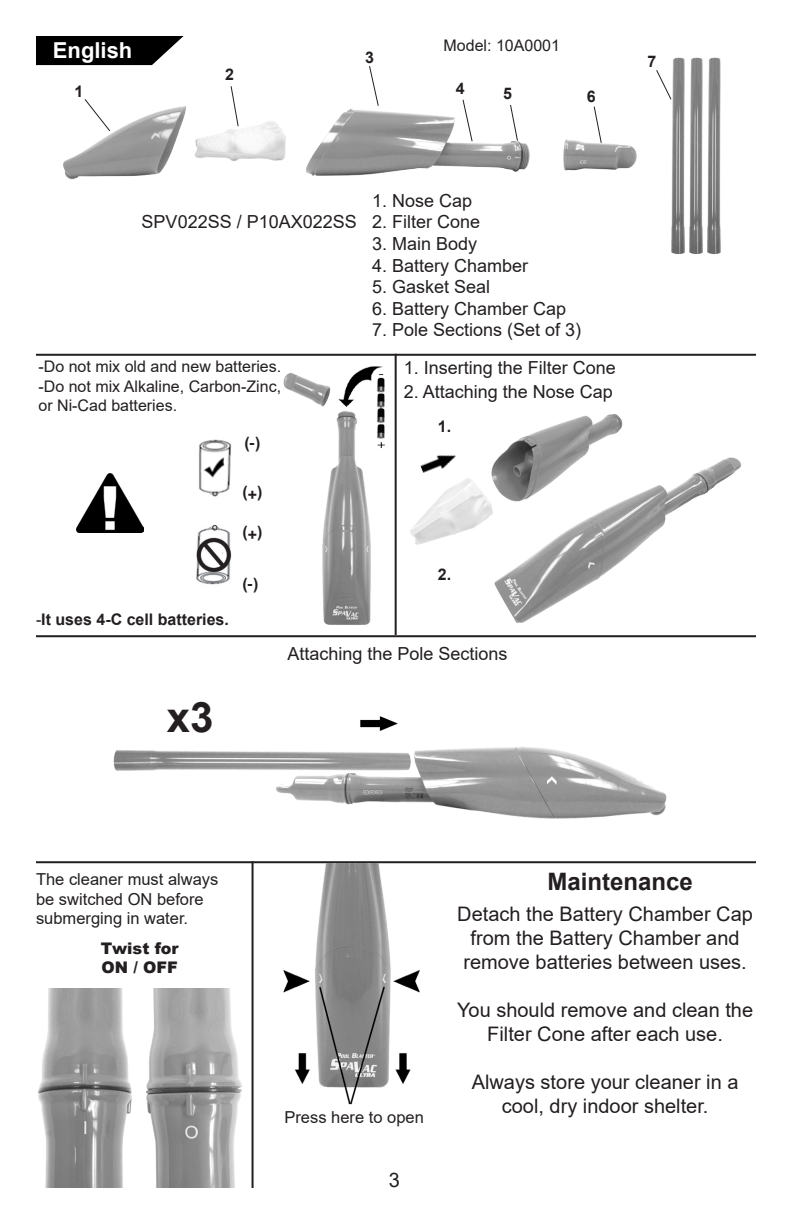
<style>
.page{position:relative;width:792px;height:1224px;background:#fff}
.page>*{position:absolute;margin:0;border:0;box-sizing:border-box;transform-origin:0 0}
.t1{font:700 42px "Arial";color:#231f20}
.t2{font:700 24px "Arial";color:#231f20}
.t3{font:700 22px "Arial";color:#fff}
.t4{font:20px/24px "Arial";color:#231f20;text-align:center}
.t5{font:18px "Arial";color:#231f20}
.t6{font:16.4px/19.8px "Arial";color:#231f20}
.t7{font:16px/19.2px "Arial";color:#231f20}
.t8{font:700 16px "Arial";color:#231f20}
.t9{font:900 16px "Arial";color:#231f20}
.s1{font-weight:400}
</style>
<div class="page">
<hr style="left:36px;top:354px;width:720px;height:2px;background:#231f20">
<hr style="left:395px;top:354px;width:2px;height:281px;background:#231f20">
<hr style="left:36px;top:635px;width:720px;height:2px;background:#231f20">
<hr style="left:36px;top:861px;width:720px;height:2px;background:#231f20">
<hr style="left:252px;top:861px;width:2px;height:327px;background:#231f20">
<svg style="left:230px;top:86px;width:6px;height:24px"></svg>
<svg style="left:369px;top:66px;width:9px;height:33px"></svg>
<svg style="left:593px;top:106px;width:7px;height:27px"></svg>
<svg style="left:656px;top:70px;width:8px;height:16px"></svg>
<img style="left:76px;top:474px;width:67px;height:59px">
<img style="left:196px;top:525px;width:36px;height:60px">
<img style="left:199px;top:439px;width:32px;height:58px">
<img style="left:63px;top:101px;width:123px;height:79px">
<img style="left:305px;top:99px;width:225px;height:77px">
<img style="left:194px;top:110px;width:92px;height:51px">
<img style="left:563px;top:133px;width:74px;height:38px">
<img style="left:664px;top:57px;width:57px;height:197px">
<img style="left:283px;top:366px;width:102px;height:259px">
<img style="left:410px;top:414px;width:213px;height:131px">
<img style="left:480px;top:449px;width:261px;height:174px">
<img style="left:113px;top:717px;width:554px;height:102px">
<img style="left:146px;top:988px;width:96px;height:200px">
<img style="left:38px;top:988px;width:94px;height:200px">
<img style="left:283px;top:864px;width:137px;height:241px">
<img style="left:411px;top:443px;width:53px;height:42px">
<svg style="left:36px;top:36px;width:148px;height:29px;background:#1b1b1b"></svg>
<p class="t3" style="left:53px;top:34px;width:81px">English</p>
<p class="t7" style="left:444px;top:36px;width:118px">Model: 10A0001</p>
<p class="t8" style="left:365px;top:46px;width:10px">3</p>
<p class="t8" style="left:75px;top:80px;width:10px">1</p>
<p class="t8" style="left:225px;top:63px;width:10px">2</p>
<p class="t8" style="left:456px;top:77px;width:10px">4</p>
<p class="t8" style="left:503px;top:82px;width:10px">5</p>
<p class="t8" style="left:587px;top:85px;width:10px">6</p>
<p class="t8" style="left:647px;top:50px;width:10px">7</p>
<p class="t5" style="left:142px;top:210px;width:217px">SPV022SS / P10AX022SS</p>
<p class="t7" style="left:38px;top:357px;width:244px">-Do not mix old and new batteries.</p>
<p class="t7" style="left:38px;top:376px;width:244px">-Do not mix Alkaline, Carbon-Zinc, or Ni-Cad batteries.</p>
<p class="t8" style="left:260px;top:457px;width:17px;rotate:-180deg">(-)</p>
<p class="t8" style="left:262px;top:506px;width:21px;rotate:-180deg">(+)</p>
<p class="t8" style="left:36px;top:608px;width:194px"><span class="s1">-</span>It uses 4-C cell batteries.</p>
<p class="t8" style="left:262px;top:546px;width:22px;rotate:-180deg">(+)</p>
<p class="t8" style="left:258px;top:597px;width:17px;rotate:-180deg">(-)</p>
<p class="t5" style="left:372px;top:188px;width:102px">1. Nose Cap</p>
<p class="t5" style="left:372px;top:210px;width:110px">2. Filter Cone</p>
<p class="t5" style="left:372px;top:231px;width:107px">3. Main Body</p>
<p class="t5" style="left:372px;top:253px;width:158px">4. Battery Chamber</p>
<p class="t5" style="left:372px;top:275px;width:120px">5. Gasket Seal</p>
<p class="t5" style="left:372px;top:296px;width:196px">6. Battery Chamber Cap</p>
<p class="t5" style="left:372px;top:318px;width:211px">7. Pole Sections (Set of 3)</p>
<p class="t5" style="left:404px;top:355px;width:214px">1. Inserting the Filter Cone</p>
<p class="t5" style="left:404px;top:379px;width:211px">2. Attaching the Nose Cap</p>
<p class="t8" style="left:438px;top:415px;width:15px">1.</p>
<p class="t8" style="left:438px;top:563px;width:15px">2.</p>
<p class="t1" style="left:167px;top:688px;width:48px">x3</p>
<p class="t5" style="left:287px;top:642px;width:222px">Attaching the Pole Sections</p>
<p class="t6" style="left:36px;top:869px;width:184px">The cleaner must always be switched ON before submerging in water.</p>
<p class="t9" style="left:101px;top:937px;width:79px">Twist for</p>
<p class="t9" style="left:101px;top:956px;width:78px">ON / OFF</p>
<p class="t6" style="left:284px;top:1107px;width:141px">Press here to open</p>
<p class="t4" style="left:389px;top:1168px;width:13px">3</p>
<p class="t2" style="left:548px;top:865px;width:147px">Maintenance</p>
<p class="t4" style="left:457px;top:902px;width:297px">Detach the Battery Chamber Cap from the Battery Chamber and remove batteries between uses.</p>
<p class="t4" style="left:457px;top:998px;width:298px">You should remove and clean the<br>Filter Cone after each use.</p>
<p class="t4" style="left:472px;top:1070px;width:268px">Always store your cleaner in a cool, dry indoor shelter.</p>
</div>
